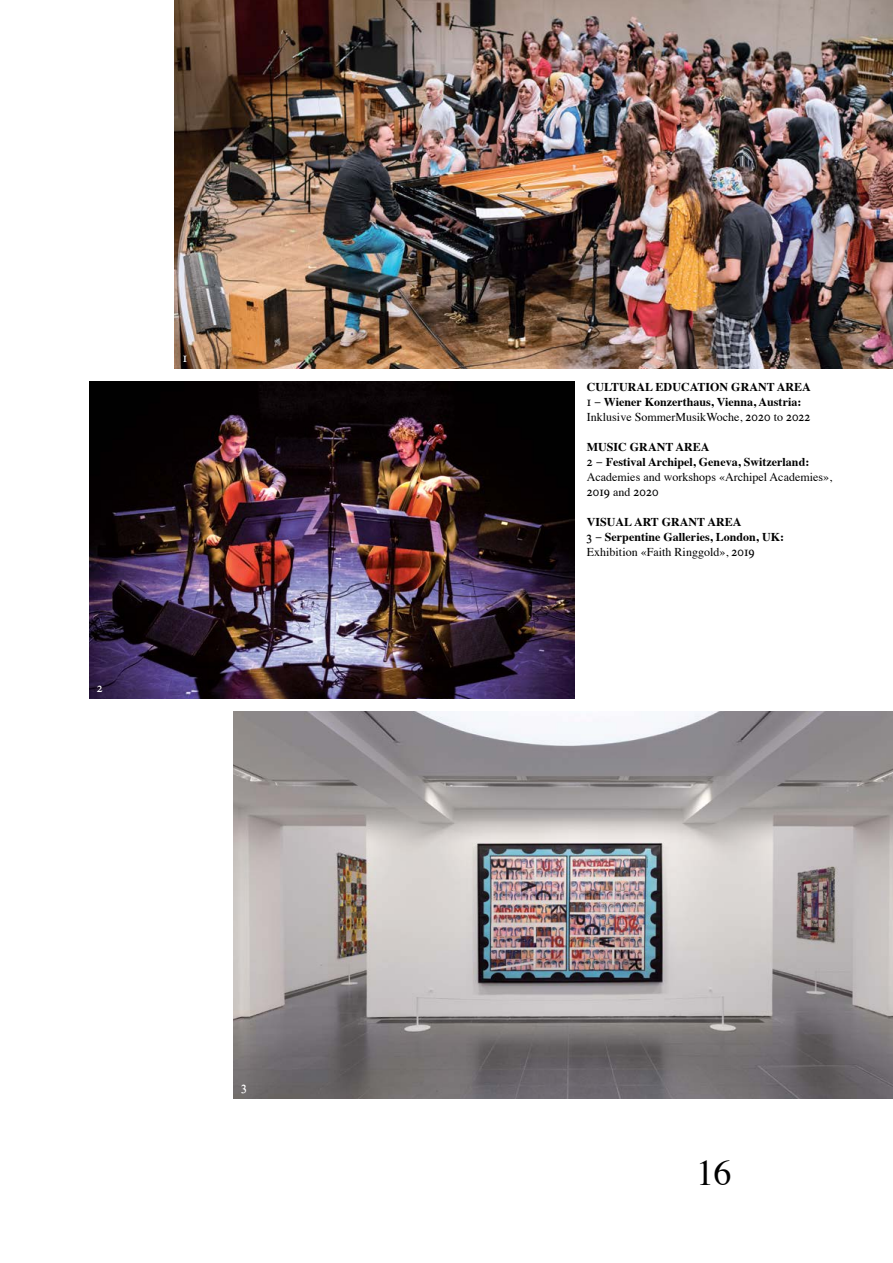
<style>
.page{position:relative;width:893px;height:1263px;background:#fff}
.page>*{position:absolute;margin:0;border:0;box-sizing:border-box;transform-origin:0 0}
.t1{font:36px "Times";color:#000}
.t2{font:700 12px/15px "Times";color:#000}
.t3{font:12px "Times Expert BQ";color:#000}
.t4{font:12px "Times Expert BQ";color:#fff}
.s1{font-family:"Times Expert BQ";font-weight:400}
.s2{font-weight:400}
.s3{font-family:"Times"}
</style>
<div class="page">
<img style="left:233px;top:712px;width:660px;height:387px">
<img style="left:174px;top:0;width:719px;height:369px">
<img style="left:89px;top:381px;width:486px;height:318px">
<p class="t4" style="left:183px;top:351px;width:6px">1</p>
<p class="t4" style="left:97px;top:680px;width:7px">2</p>
<p class="t4" style="left:241px;top:1079px;width:7px">3</p>
<p class="t2" style="left:587px;top:381px;width:226px">CULTURAL EDUCATION GRANT AREA<br><span class="s1">1 –</span> Wiener Konzerthaus, Vienna, Austria:<br><span class="s2">Inklusive SommerMusikWoche,</span> <span class="s1">2020</span> <span class="s2">to</span> <span class="s1">2022</span></p>
<p class="t2" style="left:587px;top:441px;width:247px">MUSIC GRANT AREA<br><span class="s1">2 –</span> Festival Archipel, Geneva, Switzerland:<br><span class="s2">Academies and workshops «Archipel Academies»,</span></p>
<p class="t3" style="left:587px;top:485px;width:73px">2019 <span class="s3">and</span> 2020</p>
<p class="t2" style="left:587px;top:516px;width:199px">VISUAL ART GRANT AREA<br><span class="s1">3 –</span> Serpentine Galleries, London, UK:<br><span class="s2">Exhibition «Faith Ringgold»,</span> <span class="s1">2019</span></p>
<h1 class="t1" style="left:696px;top:1157px;width:37px">16</h1>
</div>
